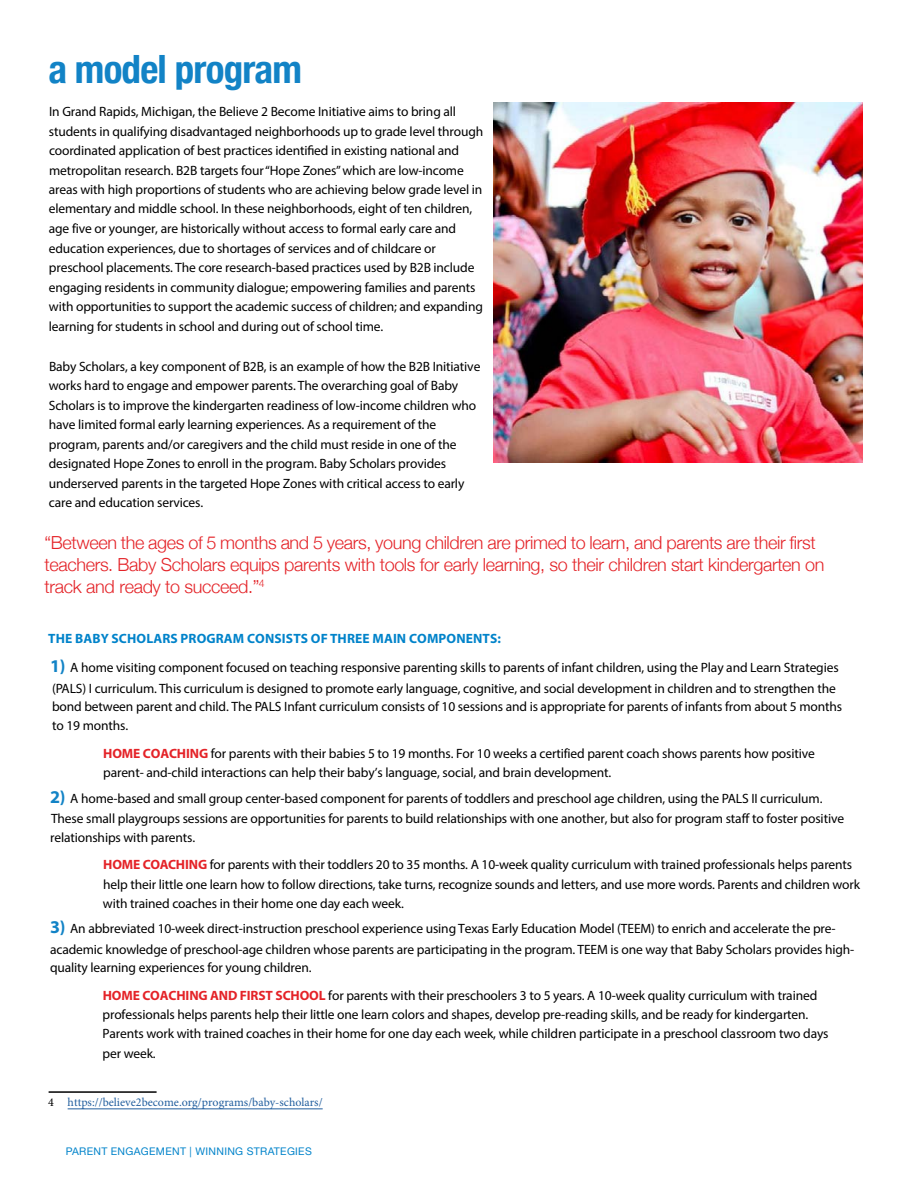
<style>
.page{position:relative;width:918px;height:1188px;background:#fff}
.page>*{position:absolute;margin:0;border:0;box-sizing:border-box;transform-origin:0 0}
.t1{font:700 condensed 39px "Helvetica Neue";letter-spacing:-.02em;color:#1283c6}
.t2{font:300 18px/22px "Helvetica Neue";letter-spacing:-.02em;color:#e42328}
.t3{font:13.5px/19.5px "Myriad Pro";letter-spacing:-.01em;color:#000}
.t4{font:700 13.5px "Myriad Pro";letter-spacing:.01em;color:#0083ca}
.t5{font:12px "Minion Pro";color:#215e9e}
.t6{font:10.5px "Helvetica Neue";letter-spacing:.03em;color:#0083ca}
.s1{font-weight:700;font-size:18px;color:#1283c6}
.s2{font-weight:700;color:#e42328}
.s3{color:#000}
</style>
<div class="page">
<hr style="left:49px;top:1091px;width:108px;height:2px;background:#000">
<hr style="left:68px;top:1109px;width:255px;height:1px;background:#215e9e">
<img style="left:494px;top:103px;width:369px;height:360px">
<h1 class="t1" style="left:48px;top:37px;width:255px">a model program</h1>
<p class="t3" style="left:49px;top:102px;width:436px">In Grand Rapids, Michigan, the Believe 2 Become Initiative aims to bring all students in qualifying disadvantaged neighborhoods up to grade level through coordinated application of best practices identified in existing national and metropolitan research. B2B targets four “Hope Zones”which are low-income areas with high proportions of students who are achieving below grade level in elementary and middle school. In these neighborhoods, eight of ten children, age five or younger, are historically without access to formal early care and education experiences, due to shortages of services and of childcare or preschool placements. The core research-based practices used by B2B include engaging residents in community dialogue; empowering families and parents with opportunities to support the academic success of children; and expanding learning for students in school and during out of school time.</p>
<p class="t3" style="left:49px;top:356px;width:433px">Baby Scholars, a key component of B2B, is an example of how the B2B Initiative works hard to engage and empower parents. The overarching goal of Baby Scholars is to improve the kindergarten readiness of low-income children who have limited formal early learning experiences. As a requirement of the program, parents and/or caregivers and the child must reside in one of the designated Hope Zones to enroll in the program. Baby Scholars provides underserved parents in the targeted Hope Zones with critical access to early care and education services.</p>
<p class="t2" style="left:44px;top:530px;width:782px">“Between the ages of 5 months and 5 years, young children are primed to learn, and parents are their first teachers. Baby Scholars equips parents with tools for early learning, so their children start kindergarten on track and ready to succeed.”<sup>4</sup></p>
<p class="t4" style="left:48px;top:630px;width:454px">THE BABY SCHOLARS PROGRAM CONSISTS OF THREE MAIN COMPONENTS:</p>
<p class="t3" style="left:50px;top:656px;width:790px;line-height:21.1px"><span class="s1">1)</span> A home visiting component focused on teaching responsive parenting skills to parents of infant children, using the Play and Learn Strategies (PALS) I curriculum. This curriculum is designed to promote early language, cognitive, and social development in children and to strengthen the</p>
<p class="t3" style="left:52px;top:697px;width:792px">bond between parent and child. The PALS Infant curriculum consists of 10 sessions and is appropriate for parents of infants from about 5 months to 19 months.</p>
<p class="t3" style="left:103px;top:744px;width:713px;line-height:18.9px"><span class="s2">HOME COACHING</span> for parents with their babies 5 to 19 months. For 10 weeks a certified parent coach shows parents how positive parent- and-child interactions can help their baby’s language, social, and brain development.</p>
<p class="t3" style="left:50px;top:788px;width:796px;line-height:20.2px"><span class="s1">2)</span> A home-based and small group center-based component for parents of toddlers and preschool age children, using the PALS II curriculum.<br>These small playgroups sessions are opportunities for parents to build relationships with one another, but also for program staff to foster positive</p>
<p class="t3" style="left:103px;top:823px;width:750px;line-height:27.8px;text-indent:-53px">relationships with parents.<br><span class="s2">HOME COACHING</span> for parents with their toddlers 20 to 35 months. A 10-week quality curriculum with trained professionals helps parents</p>
<p class="t3" style="left:103px;top:874px;width:759px">help their little one learn how to follow directions, take turns, recognize sounds and letters, and use more words. Parents and children work with trained coaches in their home one day each week.</p>
<p class="t3" style="left:50px;top:918px;width:806px;line-height:20.9px"><span class="s1">3)</span> An abbreviated 10-week direct-instruction preschool experience using Texas Early Education Model (TEEM) to enrich and accelerate the pre&shy;academic knowledge of preschool-age children whose parents are participating in the program. TEEM is one way that Baby Scholars provides high-</p>
<p class="t3" style="left:103px;top:953px;width:716px;line-height:28.2px;text-indent:-53px">quality learning experiences for young children.<br><span class="s2">HOME COACHING AND FIRST SCHOOL</span> for parents with their preschoolers 3 to 5 years. A 10-week quality curriculum with trained</p>
<p class="t3" style="left:103px;top:1004px;width:728px">professionals helps parents help their little one learn colors and shapes, develop pre-reading skills, and be ready for kindergarten.<br>Parents work with trained coaches in their home for one day each week, while children participate in a preschool classroom two days per week.</p>
<p class="t5" style="left:48px;top:1095px;width:276px"><span class="s3">4</span> https://believe2become.org/programs/baby-scholars/</p>
<p class="t6" style="left:66px;top:1144px;width:248px">PARENT ENGAGEMENT | WINNING STRATEGIES</p>
</div>
